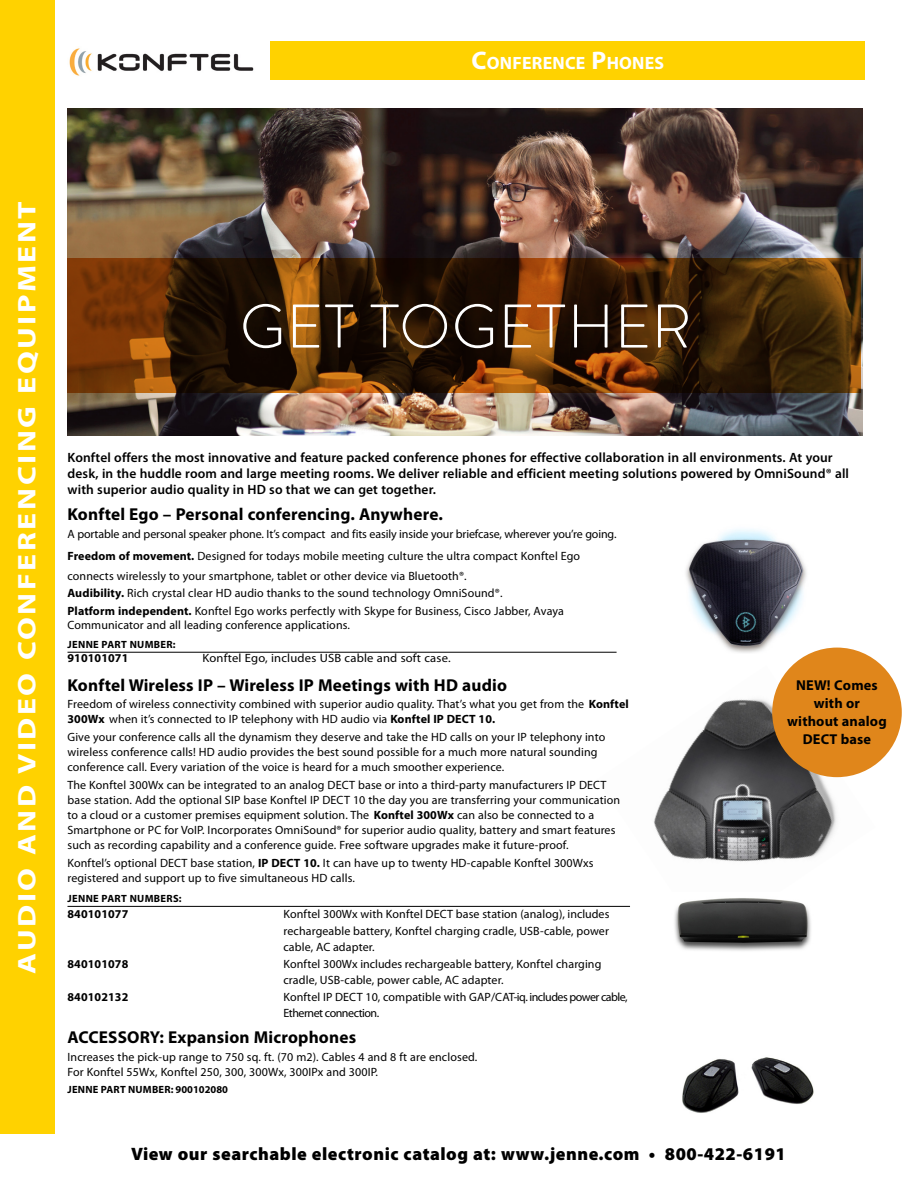
<style>
.page{position:relative;width:918px;height:1188px;background:#fff}
.page>*{position:absolute;margin:0;border:0;box-sizing:border-box;transform-origin:0 0}
.t1{font:300 61.5px "Brandon Text";letter-spacing:.02em;color:#fff}
.t2{font:700 25.5px "Myriad Pro";letter-spacing:.08em;color:#fff;scale:1.25 1}
.t3{font:900 18px "Myriad Pro";letter-spacing:.03em;color:#000}
.t4{font:700 17.85px "Myriad Pro";letter-spacing:.015em;color:#fff}
.t5{font:700 17.25px "Myriad Pro";letter-spacing:.01em;color:#000}
.t6{font:700 14.4px/17.9px "Myriad Pro";letter-spacing:.01em;color:#000;text-align:center}
.t7{font:600 13.5px/15.8px "Myriad Pro";letter-spacing:.01em;color:#000}
.t8{font:12px/15px "Myriad Pro";letter-spacing:.01em;color:#000}
.t9{font:12px/22.5px "Myriad Pro";letter-spacing:-.01em;color:#000}
.t10{font:12px/16.5px "Myriad Pro";letter-spacing:-.04em;color:#000}
.t11{font:12px "Myriad Pro";letter-spacing:.01em;color:#000;scale:1.05 1}
.t12{font:700 12px "Myriad Pro";letter-spacing:.01em;color:#000}
.t13{font:700 10.5px "Myriad Pro";letter-spacing:.03em;color:#000}
.s1{font-size:25.5px}
.s2{font-weight:700}
</style>
<div class="page">
<div style="left:270px;top:42px;width:595px;height:38px;background:#ffd200"></div>
<img style="left:69px;top:48px;width:185px;height:28px">
<div style="left:0;top:0;width:54px;height:1134px;background:#ffd200"></div>
<img style="left:597px;top:669px;width:278px;height:237px">
<img style="left:68px;top:108px;width:795px;height:328px">
<svg style="left:68px;top:258px;width:793px;height:134px;background:#482507"></svg>
<hr style="left:68px;top:652px;width:549px;height:1px;background:#000">
<hr style="left:68px;top:906px;width:562px;height:1px;background:#000">
<img style="left:686px;top:529px;width:134px;height:125px">
<img style="left:665px;top:893px;width:159px;height:58px">
<img style="left:682px;top:1057px;width:132px;height:56px">
<div style="left:772px;top:648px;width:130px;height:129px;background:#e0861b;border-radius:50%"></div>
<h3 class="t4" style="left:471px;top:51px;width:194px"><span class="s1">C</span>ONFERENCE <span class="s1">P</span>HONES</h3>
<h2 class="t2" style="left:10px;top:974px;width:619px;rotate:-90deg">AUDIO AND VIDEO CONFERENCING EQUIPMENT</h2>
<h1 class="t1" style="left:240px;top:284px;width:453px">GET TOGETHER</h1>
<p class="t7" style="left:68px;top:450px;width:783px">Konftel offers the most innovative and feature packed conference phones for effective collaboration in all environments. At your desk, in the huddle room and large meeting rooms. We deliver reliable and efficient meeting solutions powered by OmniSound® all with superior audio quality in HD so that we can get together.</p>
<h3 class="t5" style="left:68px;top:503px;width:377px">Konftel Ego – Personal conferencing. Anywhere.</h3>
<p class="t9" style="left:68px;top:522px;width:551px">A portable and personal speaker phone. It’s compact and fits easily inside your briefcase, wherever you’re going.<br><span class="s2">Freedom of movement.</span> Designed for todays mobile meeting culture the ultra compact Konftel Ego</p>
<p class="t8" style="left:68px;top:567px;width:498px;line-height:17.4px">connects wirelessly to your smartphone, tablet or other device via Bluetooth®.<br><span class="s2">Audibility.</span> Rich crystal clear HD audio thanks to the sound technology OmniSound®.<br><span class="s2">Platform independent.</span> Konftel Ego works perfectly with Skype for Business, Cisco Jabber, Avaya</p>
<p class="t8" style="left:68px;top:617px;width:284px">Communicator and all leading conference applications.</p>
<p class="t13" style="left:68px;top:637px;width:110px">JENNE PART NUMBER:</p>
<p class="t12" style="left:68px;top:650px;width:62px">910101071</p>
<p class="t11" style="left:202px;top:651px;width:238px">Konftel Ego, includes USB cable and soft case.</p>
<h3 class="t5" style="left:68px;top:674px;width:441px">Konftel Wireless IP – Wireless IP Meetings with HD audio</h3>
<p class="t8" style="left:67px;top:696px;width:563px">Freedom of wireless connectivity combined with superior audio quality. That’s what you get from the <span class="s2">Konftel<br>300Wx</span> when it’s connected to IP telephony with HD audio via <span class="s2">Konftel IP DECT 10.</span></p>
<p class="t8" style="left:67px;top:729px;width:539px">Give your conference calls all the dynamism they deserve and take the HD calls on your IP telephony into wireless conference calls! HD audio provides the best sound possible for a much more natural sounding conference call. Every variation of the voice is heard for a much smoother experience.</p>
<p class="t8" style="left:67px;top:777px;width:554px">The Konftel 300Wx can be integrated to an analog DECT base or into a third-party manufacturers IP DECT base station. Add the optional SIP base Konftel IP DECT 10 the day you are transferring your communication to a cloud or a customer premises equipment solution. The <span class="s2">Konftel 300Wx</span> can also be connected to a Smartphone or PC for VoIP. Incorporates OmniSound® for superior audio quality, battery and smart features such as recording capability and a conference guide. Free software upgrades make it future-proof.</p>
<p class="t8" style="left:68px;top:855px;width:527px">Konftel’s optional DECT base station, <span class="s2">IP DECT 10.</span> It can have up to twenty HD-capable Konftel 300Wxs registered and support up to five simultaneous HD calls.</p>
<p class="t13" style="left:68px;top:891px;width:116px">JENNE PART NUMBERS:</p>
<p class="t12" style="left:68px;top:906px;width:62px">840101077</p>
<p class="t8" style="left:284px;top:906px;width:327px;line-height:16.5px;text-align:justify">Konftel 300Wx with Konftel DECT base station (analog), includes rechargeable battery, Konftel charging cradle, USB-cable, power cable, AC adapter.</p>
<p class="t12" style="left:68px;top:956px;width:62px">840101078</p>
<p class="t8" style="left:284px;top:955px;width:319px;line-height:16.5px">Konftel 300Wx includes rechargeable battery, Konftel charging cradle, USB-cable, power cable, AC adapter.</p>
<p class="t12" style="left:68px;top:989px;width:62px">840102132</p>
<p class="t10" style="left:283px;top:988px;width:346px">Konftel IP DECT 10, compatible with GAP/CAT-iq. includes power cable,<br>Ethernet connection.</p>
<h3 class="t5" style="left:68px;top:1026px;width:290px">ACCESSORY: Expansion Microphones</h3>
<p class="t8" style="left:68px;top:1050px;width:411px">Increases the pick-up range to 750 sq. ft. (70 m2). Cables 4 and 8 ft are enclosed.<br>For Konftel 55Wx, Konftel 250, 300, 300Wx, 300IPx and 300IP.</p>
<p class="t13" style="left:68px;top:1083px;width:162px">JENNE PART NUMBER: 900102080</p>
<p class="t6" style="left:787px;top:676px;width:101px">NEW! Comes with or without analog<br>DECT base</p>
<h3 class="t3" style="left:131px;top:1142px;width:656px">View our searchable electronic catalog at: www.jenne.com • 800-422-6191</h3>
</div>
